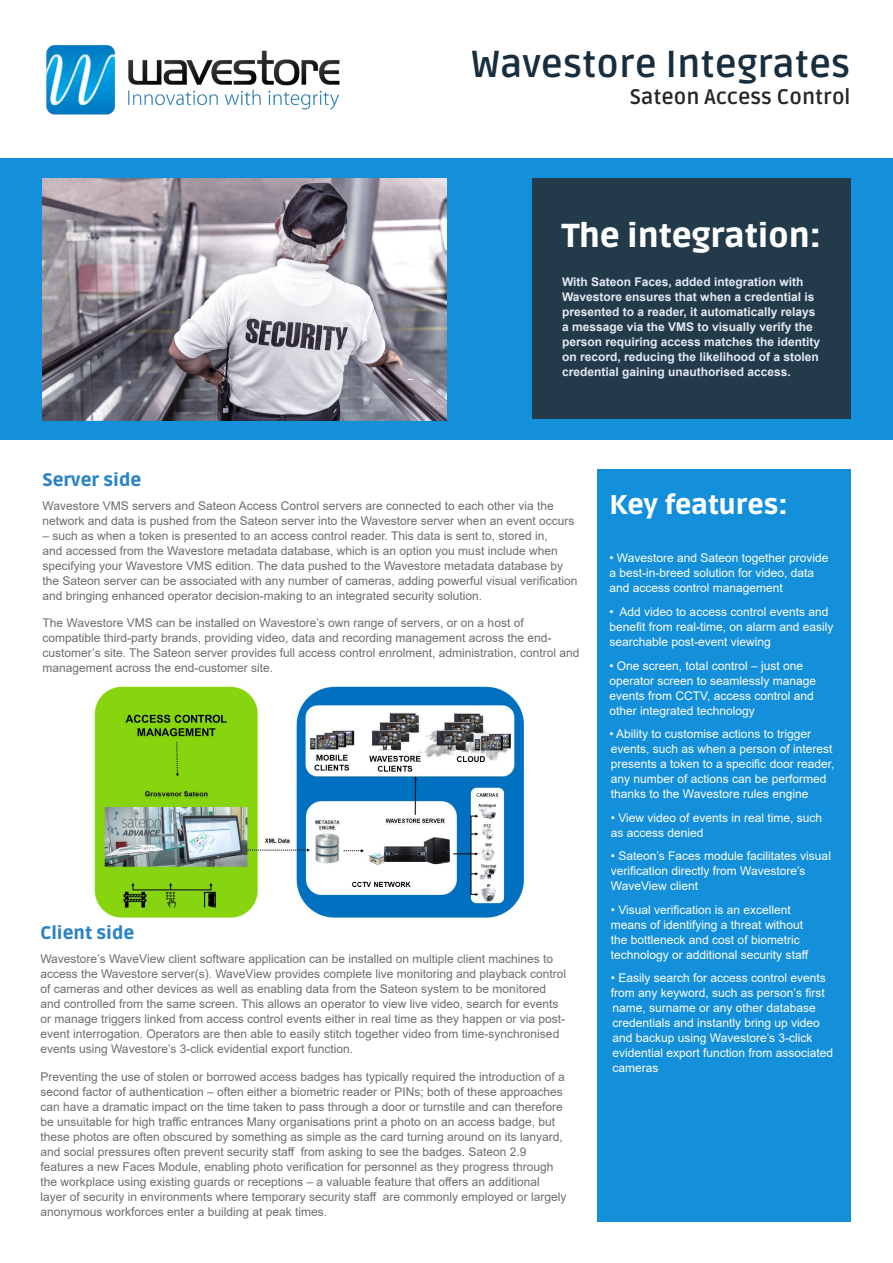
<style>
.page{position:relative;width:893px;height:1263px;background:#fff}
.page>*{position:absolute;margin:0;border:0;box-sizing:border-box;transform-origin:0 0}
.Page_-_PD_Title{font:700 37.5px "Ruda";color:#182e3e}
.t1{font:900 33px "Ruda";color:#fff}
.t2{font:900 27px "Ruda";color:#fff}
.Body_-_Text{font:700 21px "Ruda";color:#262626}
.t3{font:900 18px "Ruda";color:#2c83c5}
._00_body_text_sus{font:12px/15px "Arial";color:#6c6d70}
.t4{font:12px/15px "Arial";color:#fff}
.Body_-_Text-2{font:700 12px/15px "Arial";color:#e4e9f2}
</style>
<div class="page">
<div style="left:0;top:158px;width:893px;height:281px;background:#1390d9"></div>
<img style="left:46px;top:44px;width:294px;height:71px">
<img style="left:43px;top:179px;width:403px;height:242px">
<div style="left:532px;top:179px;width:318px;height:240px;background:#233a4a"></div>
<div style="left:597px;top:469px;width:253px;height:752px;background:#1390d9"></div>
<img style="left:94px;top:686px;width:430px;height:232px">
<p class="Page_-_PD_Title" style="left:471px;top:43px;width:381px">Wavestore Integrates</p>
<p class="Body_-_Text" style="left:630px;top:85px;width:222px">Sateon Access Control</p>
<p class="t1" style="left:562px;top:217px;width:260px">The integration:</p>
<p class="Body_-_Text-2" style="left:562px;top:274px;width:260px">With Sateon Faces, added integration with Wavestore ensures that when a credential is presented to a reader, it automatically relays a message via the VMS to visually verify the person requiring access matches the identity on record, reducing the likelihood of a stolen credential gaining unauthorised access.</p>
<p class="t3" style="left:43px;top:469px;width:100px">Server side</p>
<p class="_00_body_text_sus" style="left:43px;top:498px;width:533px">Wavestore VMS servers and Sateon Access Control servers are connected to each other via the network and data is pushed from the Sateon server into the Wavestore server when an event occurs</p>
<p class="_00_body_text_sus" style="left:43px;top:528px;width:536px">– such as when a token is presented to an access control reader. This data is sent to, stored in,<br>and accessed from the Wavestore metadata database, which is an option you must include when specifying your Wavestore VMS edition. The data pushed to the Wavestore metadata database by the Sateon server can be associated with any number of cameras, adding powerful visual verification and bringing enhanced operator decision-making to an integrated security solution.</p>
<p class="_00_body_text_sus" style="left:43px;top:615px;width:538px">The Wavestore VMS can be installed on Wavestore’s own range of servers, or on a host of compatible third-party brands, providing video, data and recording management across the end&shy;customer’s site. The Sateon server provides full access control enrolment, administration, control and management across the end-customer site.</p>
<p class="t3" style="left:40px;top:923px;width:95px">Client side</p>
<p class="_00_body_text_sus" style="left:40px;top:951px;width:527px">Wavestore’s WaveView client software application can be installed on multiple client machines to access the Wavestore server(s). WaveView provides complete live monitoring and playback control of cameras and other devices as well as enabling data from the Sateon system to be monitored and controlled from the same screen. This allows an operator to view live video, search for events or manage triggers linked from access control events either in real time as they happen or via post&shy;event interrogation. Operators are then able to easily stitch together video from time-synchronised events using Wavestore’s 3-click evidential export function.</p>
<p class="_00_body_text_sus" style="left:40px;top:1069px;width:527px">Preventing the use of stolen or borrowed access badges has typically required the introduction of a second factor of authentication – often either a biometric reader or PINs; both of these approaches can have a dramatic impact on the time taken to pass through a door or turnstile and can therefore be unsuitable for high traffic entrances Many organisations print a photo on an access badge, but these photos are often obscured by something as simple as the card turning around on its lanyard, and social pressures often prevent security staff from asking to see the badges. Sateon 2.9 features a new Faces Module, enabling photo verification for personnel as they progress through the workplace using existing guards or receptions – a valuable feature that offers an additional layer of security in environments where temporary security staff are commonly employed or largely anonymous workforces enter a building at peak times.</p>
<p class="t2" style="left:609px;top:489px;width:180px">Key features:</p>
<p class="t4" style="left:609px;top:551px;width:221px">• Wavestore and Sateon together provide a best-in-breed solution for video, data and access control management</p>
<p class="t4" style="left:609px;top:604px;width:226px">• Add video to access control events and benefit from real-time, on alarm and easily searchable post-event viewing</p>
<p class="t4" style="left:609px;top:658px;width:208px">• One screen, total control – just one operator screen to seamlessly manage events from CCTV, access control and other integrated technology</p>
<p class="t4" style="left:609px;top:726px;width:226px">• Ability to customise actions to trigger events, such as when a person of interest presents a token to a specific door reader, any number of actions can be performed thanks to the Wavestore rules engine</p>
<p class="t4" style="left:611px;top:810px;width:213px">• View video of events in real time, such as access denied</p>
<p class="t4" style="left:611px;top:848px;width:222px">• Sateon’s Faces module facilitates visual verification directly from Wavestore’s<br>WaveView client</p>
<p class="t4" style="left:611px;top:902px;width:199px">• Visual verification is an excellent means of identifying a threat without the bottleneck and cost of biometric technology or additional security staff</p>
<p class="t4" style="left:611px;top:970px;width:224px">• Easily search for access control events from any keyword, such as person’s first name, surname or any other database credentials and instantly bring up video and backup using Wavestore’s 3-click evidential export function from associated cameras</p>
</div>
